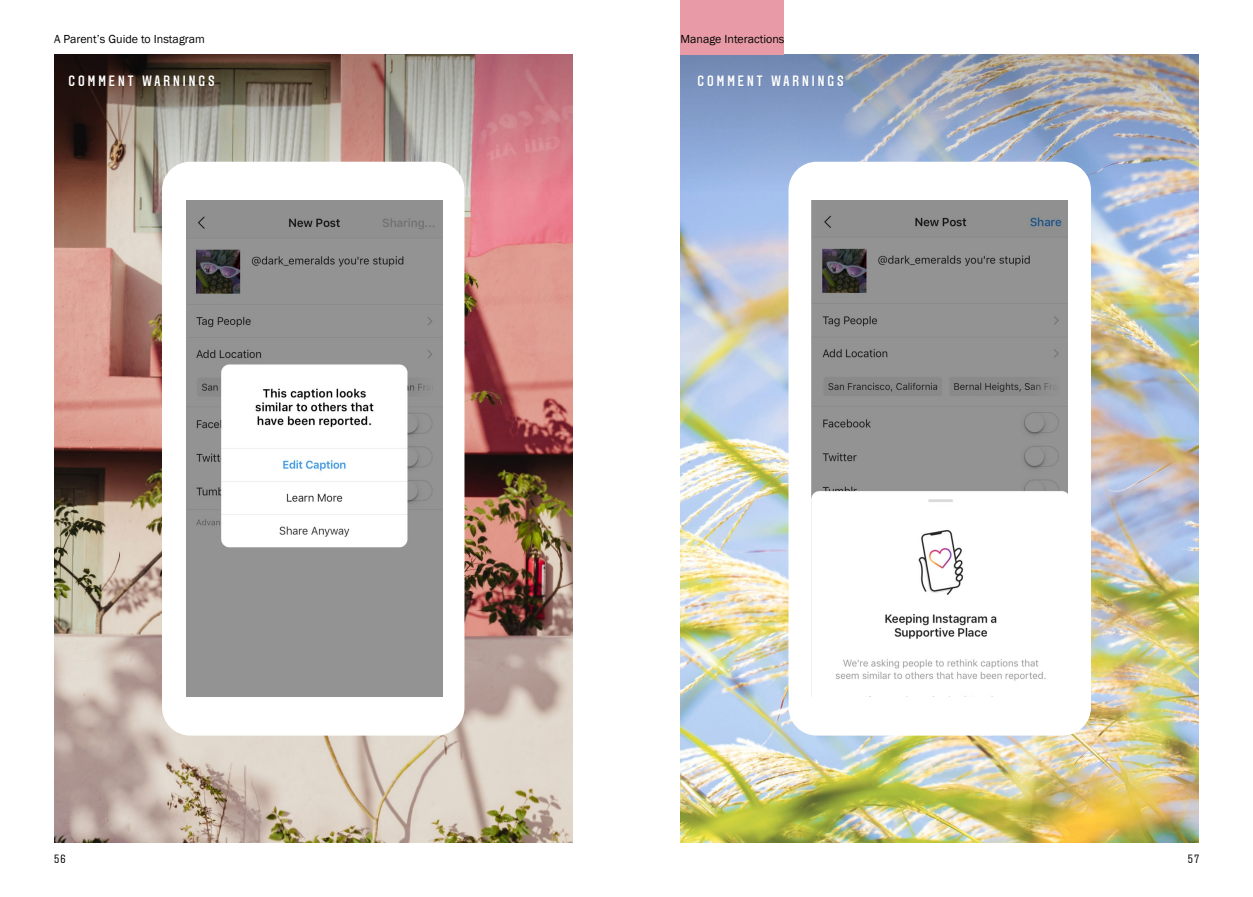
<style>
.page{position:relative;width:1253px;height:897px;background:#fff}
.page>*{position:absolute;margin:0;border:0;box-sizing:border-box;transform-origin:0 0}
.t1{font:500 15px "Aveny T";letter-spacing:.2em;color:#fff}
.t2{font:12px "Franklin Gothic";color:#020203}
.t3{font:12px "Aveny T";color:#020203}
</style>
<div class="page">
<img style="left:54px;top:193px;width:518px;height:649px">
<img style="left:680px;top:193px;width:519px;height:649px">
<svg style="left:54px;top:54px;width:518px;height:139px;background:#997b75"></svg>
<img style="left:680px;top:54px;width:519px;height:139px">
<div style="left:162px;top:162px;width:302px;height:573px;background:#fff;border-radius:28px"></div>
<img style="left:186px;top:201px;width:256px;height:495px">
<div style="left:788px;top:162px;width:303px;height:573px;background:#fff;border-radius:28px"></div>
<img style="left:812px;top:201px;width:256px;height:495px">
<div style="left:680px;top:0;width:104px;height:54px;background:#e89ba6"></div>
<div style="left:71px;top:77px;width:145px;height:11px;background:#000;opacity:.05"></div>
<div style="left:699px;top:77px;width:146px;height:11px;background:#778fba"></div>
<p class="t2" style="left:54px;top:32px;width:152px">A Parent’s Guide to Instagram</p>
<p class="t2" style="left:680px;top:31px;width:105px">Manage Interactions</p>
<p class="t1" style="left:68px;top:73px;width:148px">COMMENT WARNINGS</p>
<p class="t1" style="left:697px;top:73px;width:148px">COMMENT WARNINGS</p>
<p class="t3" style="left:54px;top:851px;width:13px">56</p>
<p class="t3" style="left:1188px;top:851px;width:13px">57</p>
</div>
